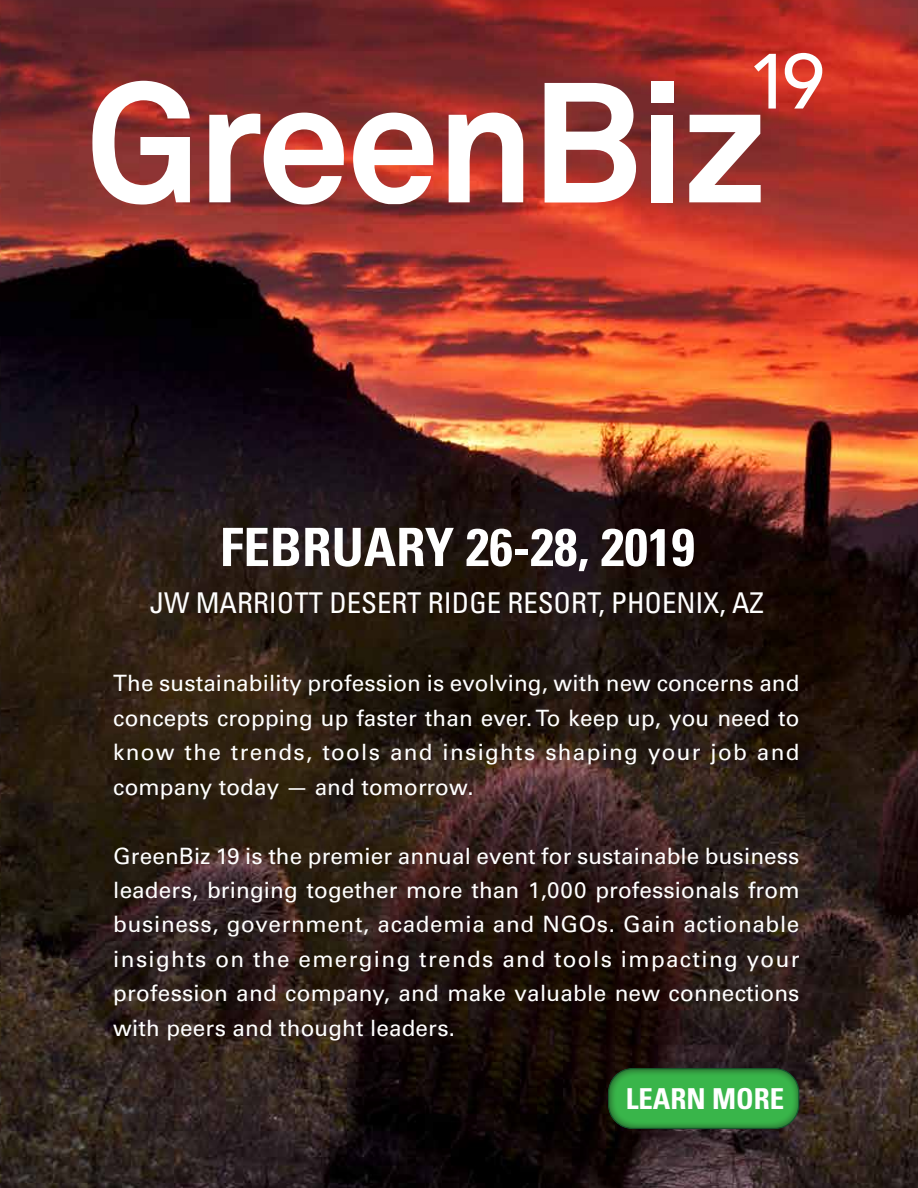
<style>
.page{position:relative;width:918px;height:1188px;background:#fff}
.page>*{position:absolute;margin:0;border:0;box-sizing:border-box;transform-origin:0 0}
.t1{font:700 condensed 52.95px "Univers LT Std";color:#fff}
.t2{font:700 condensed 28.8px "Univers LT Std";color:#fff}
.t3{font:condensed 28.65px "Univers LT Std";color:#fff}
.t4{font:22.5px/34.5px "Univers LT Std";letter-spacing:.01em;color:#fff;text-align:justify}
</style>
<div class="page">
<img style="left:0;top:0;width:918px;height:1188px">
<div style="left:651px;top:81px;width:22px;height:22px;background:#fff"></div>
<svg style="left:545px;top:83px;width:91px;height:120px"></svg>
<div style="left:652px;top:115px;width:21px;height:87px;background:#fff"></div>
<svg style="left:689px;top:115px;width:72px;height:87px"></svg>
<svg style="left:92px;top:81px;width:98px;height:124px"></svg>
<svg style="left:209px;top:113px;width:135px;height:92px"></svg>
<svg style="left:353px;top:113px;width:81px;height:91px"></svg>
<svg style="left:449px;top:113px;width:74px;height:89px"></svg>
<svg style="left:754px;top:54px;width:22px;height:55px"></svg>
<svg style="left:785px;top:53px;width:37px;height:56px"></svg>
<svg style="left:609px;top:1069px;width:190px;height:59px;background:#37af47"></svg>
<div style="left:608px;top:1068px;width:191px;height:61px;border:1px solid #224c24;border-radius:24px"></div>
<h1 class="t1" style="left:220px;top:515px;width:476px">FEBRUARY 26-28, 2019</h1>
<p class="t3" style="left:150px;top:584px;width:616px">JW MARRIOTT DESERT RIDGE RESORT, PHOENIX, AZ</p>
<p class="t4" style="left:113px;top:666px;width:688px">The sustainability profession is evolving, with new concerns and concepts cropping up faster than ever. To keep up, you need to know the trends, tools and insights shaping your job and company today — and tomorrow.</p>
<p class="t4" style="left:113px;top:838px;width:688px">GreenBiz 19 is the premier annual event for sustainable business leaders, bringing together more than 1,000 professionals from business, government, academia and NGOs. Gain actionable insights on the emerging trends and tools impacting your profession and company, and make valuable new connections with peers and thought leaders.</p>
<p class="t2" style="left:626px;top:1081px;width:160px">LEARN MORE</p>
</div>
